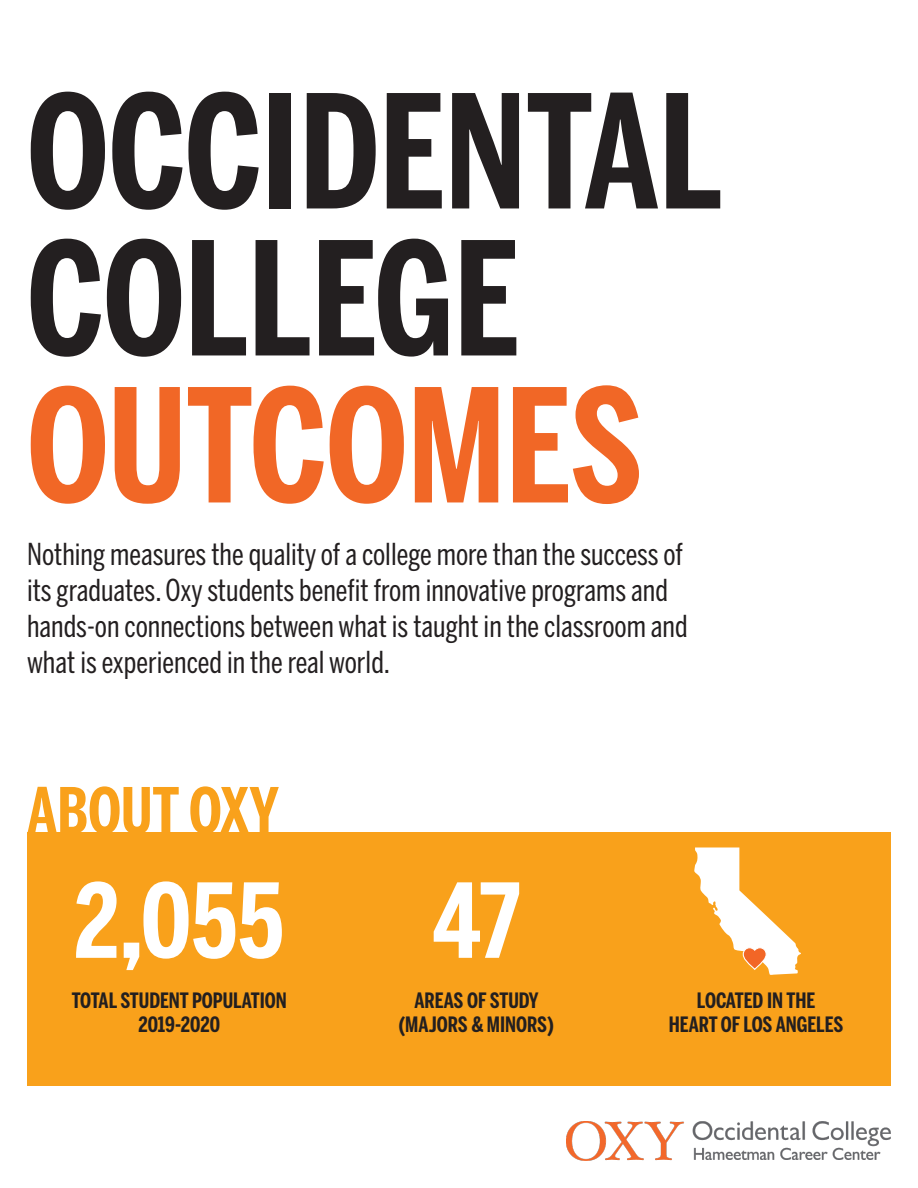
<style>
.page{position:relative;width:918px;height:1188px;background:#fff}
.page>*{position:absolute;margin:0;border:0;box-sizing:border-box;transform-origin:0 0}
.t1{font:700 156px "Benton Sans Comp";color:#231f20}
.t2{font:700 156px "Benton Sans Comp";color:#f16726}
.t3{font:700 102px "Benton Sans Comp";color:#fff}
.t4{font:700 63px "Benton Sans Comp";color:#f9a11b}
.t5{font:30px "Benton Sans Comp";color:#231f20}
.t6{font:700 21px "Benton Sans Comp";color:#231f20}
</style>
<div class="page">
<div style="left:27px;top:832px;width:864px;height:254px;background:#f9a11b"></div>
<svg style="left:694px;top:848px;width:107px;height:127px"></svg>
<img style="left:567px;top:1122px;width:324px;height:39px">
<p class="t1" style="left:27px;top:62px;width:697px">OCCIDENTAL</p>
<p class="t1" style="left:27px;top:209px;width:494px">COLLEGE</p>
<p class="t2" style="left:27px;top:356px;width:618px">OUTCOMES</p>
<p class="t5" style="left:27px;top:537px;width:658px">Nothing measures the quality of a college more than the success of</p>
<p class="t5" style="left:27px;top:573px;width:642px">its graduates. Oxy students benefit from innovative programs and</p>
<p class="t5" style="left:27px;top:609px;width:662px">hands-on connections between what is taught in the classroom and</p>
<p class="t5" style="left:27px;top:645px;width:365px">what is experienced in the real world.</p>
<p class="t4" style="left:27px;top:775px;width:253px">ABOUT OXY</p>
<p class="t3" style="left:74px;top:862px;width:212px">2,055</p>
<p class="t6" style="left:72px;top:988px;width:217px">TOTAL STUDENT POPULATION</p>
<p class="t6" style="left:138px;top:1012px;width:83px">2019-2020</p>
<p class="t3" style="left:432px;top:862px;width:89px">47</p>
<p class="t6" style="left:414px;top:988px;width:126px">AREAS OF STUDY</p>
<p class="t6" style="left:399px;top:1012px;width:157px">(MAJORS &amp; MINORS)</p>
<p class="t6" style="left:697px;top:988px;width:120px">LOCATED IN THE</p>
<p class="t6" style="left:669px;top:1012px;width:176px">HEART OF LOS ANGELES</p>
</div>
